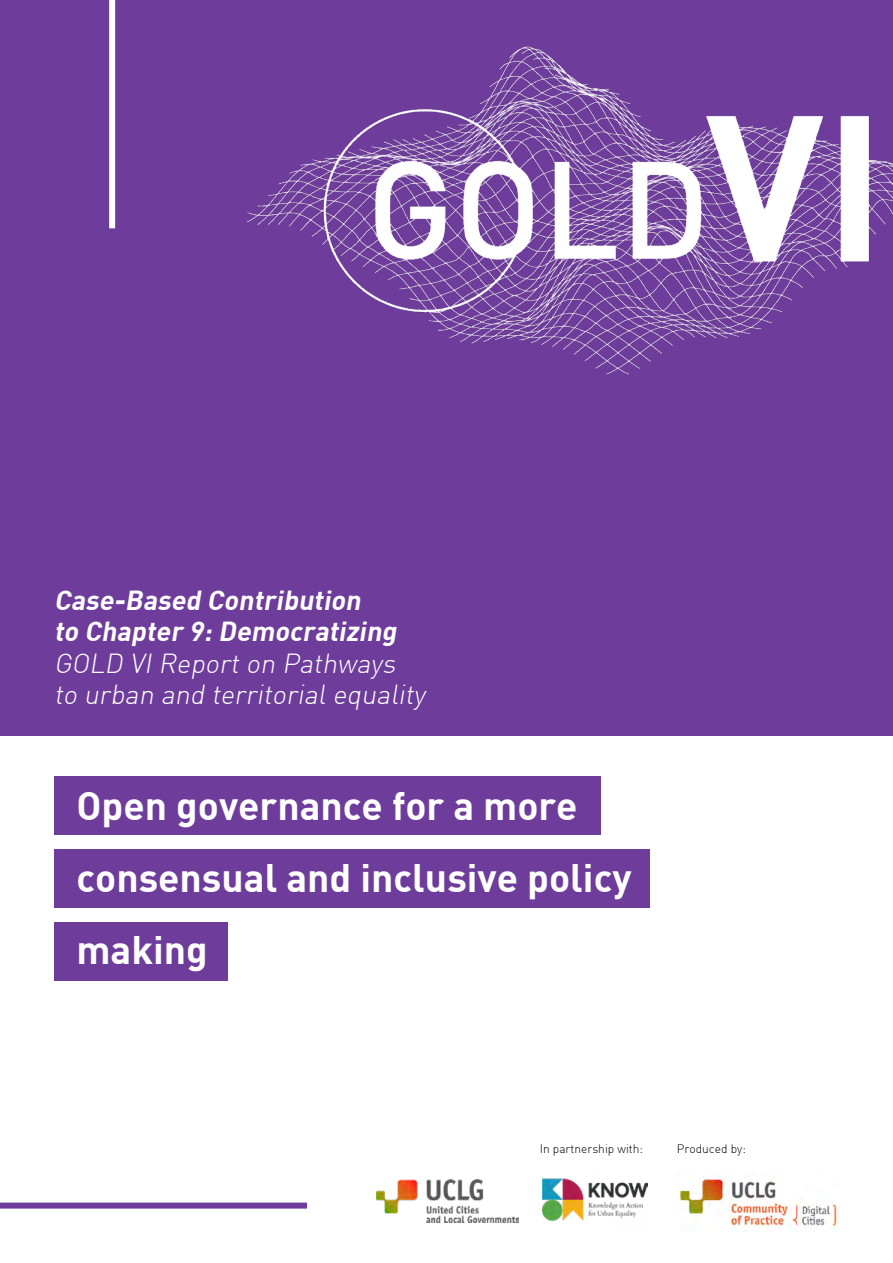
<style>
.page{position:relative;width:893px;height:1263px;background:#fff}
.page>*{position:absolute;margin:0;border:0;box-sizing:border-box;transform-origin:0 0}
.t1{font:700 39px/72px "DIN";color:#fff}
.t2{font:italic 300 27px/31.5px "DIN";color:#fff}
.t3{font:italic 700 27px/31.5px "DIN";color:#fff}
.t4{font:300 12px "DIN";color:#000}
</style>
<div class="page">
<div style="left:0;top:0;width:893px;height:736px;background:#6e3c9b"></div>
<div style="left:109px;top:0;width:6px;height:228px;background:#fff"></div>
<img style="left:247px;top:46px;width:646px;height:329px">
<img style="left:542px;top:1178px;width:106px;height:44px">
<img style="left:376px;top:1180px;width:143px;height:42px">
<div style="left:0;top:1202px;width:307px;height:6px;background:#6e3c9b"></div>
<div style="left:54px;top:849px;width:596px;height:59px;background:#6e3c9b"></div>
<div style="left:54px;top:922px;width:173px;height:59px;background:#6e3c9b"></div>
<div style="left:54px;top:776px;width:546px;height:59px;background:#6e3c9b"></div>
<img style="left:679px;top:1178px;width:159px;height:53px">
<p class="t3" style="left:54px;top:583px;width:349px">Case-Based Contribution to Chapter 9:Democratizing</p>
<p class="t2" style="left:54px;top:647px;width:378px">GOLD VI Report on Pathways to urban and territorial equality</p>
<p class="t1" style="left:76px;top:768px;width:557px">Open governance for a more consensual and inclusive policy making</p>
<p class="t4" style="left:540px;top:1141px;width:105px">In partnership with:</p>
<p class="t4" style="left:677px;top:1141px;width:70px">Produced by:</p>
</div>
